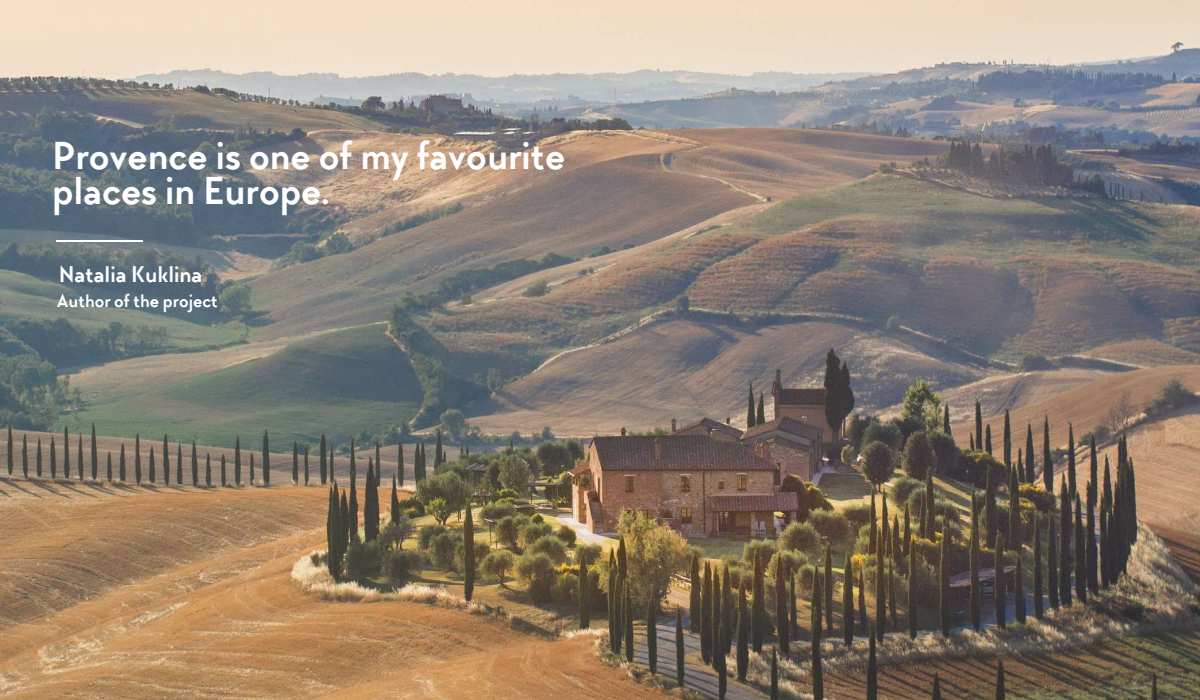
<style>
.page{position:relative;width:1200px;height:700px;background:#fff}
.page>*{position:absolute;margin:0;border:0;box-sizing:border-box;transform-origin:0 0}
.t1{font:700 40px/35px "TT Chocolates";color:#fff}
.t2{font:700 23.3px "TT Chocolates";color:#fff}
.t3{font:700 18.5px "TT Chocolates";color:#fff}
</style>
<div class="page">
<img style="left:0;top:0;width:1200px;height:700px">
<hr style="left:57px;top:240px;width:86px;height:2px;background:#fff">
<p class="t1" style="left:52px;top:138px;width:515px">Provence is one of my favourite places in Europe.</p>
<p class="t2" style="left:59px;top:259px;width:145px">Natalia Kuklina</p>
<p class="t3" style="left:57px;top:289px;width:163px">Author of the project</p>
</div>
